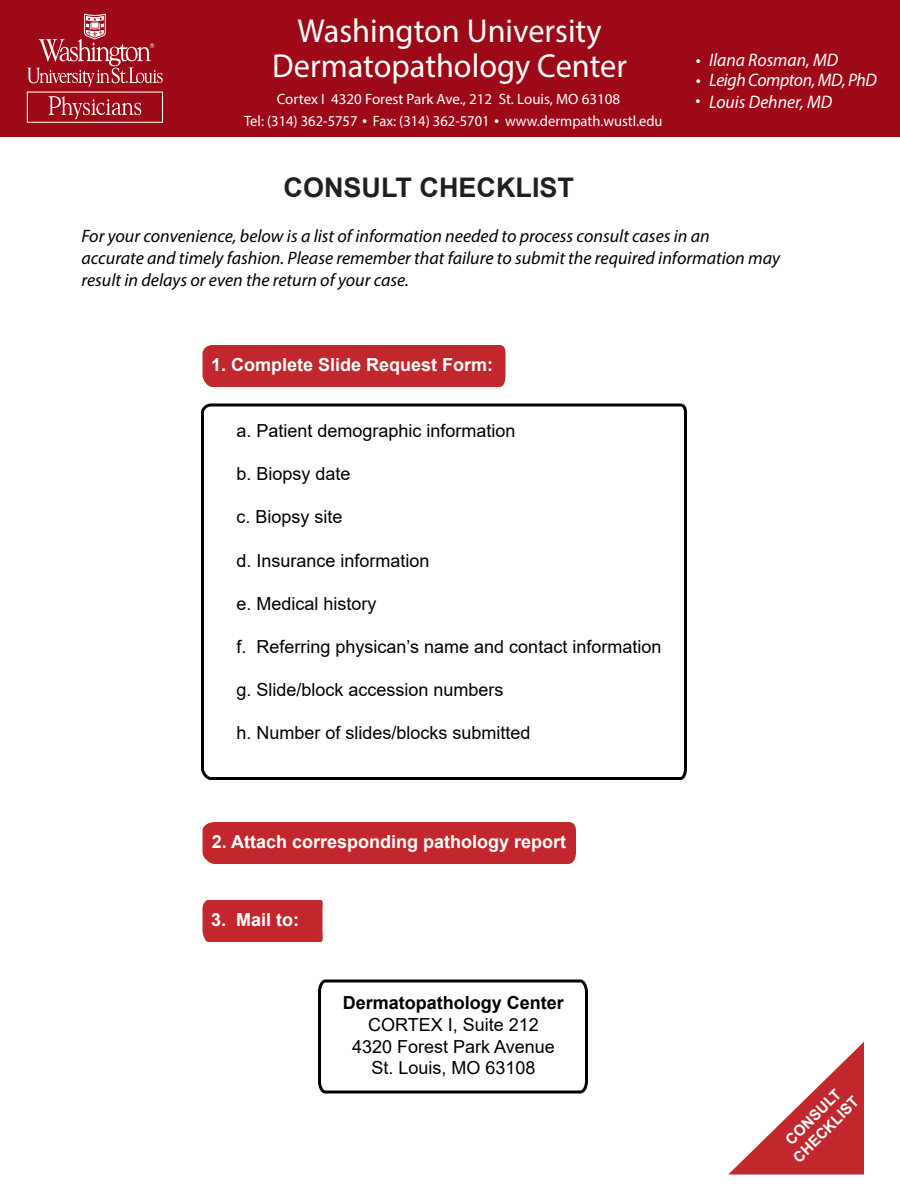
<style>
.page{position:relative;width:900px;height:1200px;background:#fff}
.page>*{position:absolute;margin:0;border:0;box-sizing:border-box;transform-origin:0 0}
.t1{font:33.3px/35.5px "Myriad Pro";color:#fff;text-align:center}
.t2{font:700 27px "Arial";color:#231f20}
.t3{font:italic 18.15px "Myriad Pro";color:#fff}
.t4{font:italic 18.15px "Myriad Pro";letter-spacing:-.025em;color:#fff}
.t5{font:18px/21.6px "Arial";color:#000;text-align:center}
.t6{font:italic 18px/21.6px "Myriad Pro";color:#000}
.t7{font:700 18px "Arial";color:#fff}
.t8{font:700 18px "Arial";color:#000}
.t9{font:15px "Myriad Pro";color:#fff}
.t10{font:700 15px/18px "Arial";color:#fff;text-align:center}
</style>
<div class="page">
<svg style="left:201px;top:403px;width:486px;height:377px"></svg>
<svg style="left:729px;top:1042px;width:135px;height:132px"></svg>
<div style="left:202px;top:822px;width:374px;height:42px;background:#c1272d"></div>
<div style="left:202px;top:345px;width:304px;height:42px;background:#c1272d"></div>
<div style="left:202px;top:900px;width:121px;height:42px;background:#c1272d"></div>
<svg style="left:318px;top:979px;width:270px;height:115px"></svg>
<div style="left:0;top:0;width:900px;height:136px;background:#9e0917"></div>
<svg style="left:27px;top:14px;width:136px;height:109px"></svg>
<h1 class="t1" style="left:272px;top:12px;width:356px">Washington University<br>Dermatopathology Center</h1>
<p class="t9" style="left:244px;top:111px;width:420px">Tel: (314) 362-5757 Fax: (314) 362-5701 www.dermpath.wustl.edu</p>
<p class="t3" style="left:696px;top:48px;width:144px">• Ilana Rosman, MD</p>
<p class="t4" style="left:696px;top:69px;width:183px">• Leigh Compton, MD, PhD</p>
<p class="t9" style="left:277px;top:90px;width:345px">Cortex I 4320 Forest Park Ave., 212 St. Louis, MO 63108</p>
<p class="t3" style="left:695px;top:90px;width:138px">• Louis Dehner, MD</p>
<p class="t3" style="left:362px;top:109px;width:6px">•</p>
<p class="t3" style="left:494px;top:109px;width:6px">•</p>
<h2 class="t2" style="left:284px;top:168px;width:292px">CONSULT CHECKLIST</h2>
<p class="t6" style="left:81px;top:225px;width:700px">For your convenience, below is a list of information needed to process consult cases in an<br>accurate and timely fashion. Please remember that failure to submit the required information may result in delays or even the return of your case.</p>
<p class="t7" style="left:211px;top:352px;width:284px">1. Complete Slide Request Form:</p>
<p class="t5" style="left:237px;top:420px;width:281px">a. Patient demographic information</p>
<p class="t5" style="left:237px;top:463px;width:116px">b. Biopsy date</p>
<p class="t5" style="left:237px;top:506px;width:108px">c. Biopsy site</p>
<p class="t5" style="left:237px;top:549px;width:195px">d. Insurance information</p>
<p class="t5" style="left:237px;top:593px;width:142px">e. Medical history</p>
<p class="t5" style="left:237px;top:636px;width:426px">f. Referring physican’s name and contact information</p>
<p class="t5" style="left:237px;top:679px;width:269px">g. Slide/block accession numbers</p>
<p class="t5" style="left:237px;top:722px;width:296px">h. Number of slides/blocks submitted</p>
<p class="t7" style="left:212px;top:829px;width:356px">2. Attach corresponding pathology report</p>
<p class="t7" style="left:211px;top:907px;width:90px">3. Mail to:</p>
<p class="t8" style="left:343px;top:990px;width:223px">Dermatopathology Center</p>
<p class="t5" style="left:352px;top:1014px;width:204px">CORTEX I, Suite 212<br>4320 Forest Park Avenue<br>St. Louis, MO 63108</p>
<p class="t10" style="left:777px;top:1141px;width:87px;rotate:-45deg">CONSULT<br>CHECKLIST</p>
</div>
